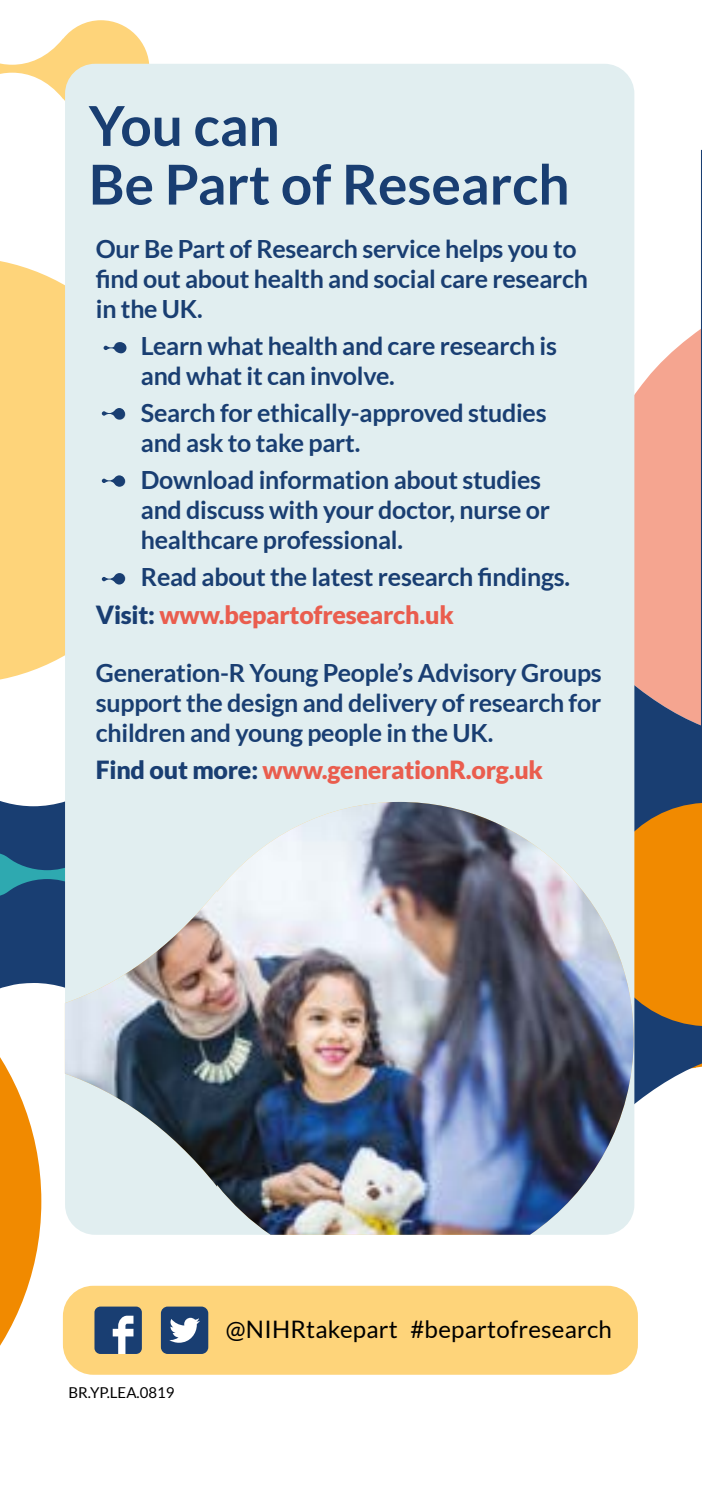
<style>
.page{position:relative;width:702px;height:1489px;background:#fff}
.page>*{position:absolute;margin:0;border:0;box-sizing:border-box;transform-origin:0 0}
.t1{font:700 55px/58.8px "Lato";color:#193e72}
.t2{font:700 25px/30px "Lato";letter-spacing:-.01em;color:#193e72}
.t3{font:900 25px "Lato";letter-spacing:-.01em;color:#ea5d4e}
.t4{font:24px "Lato";letter-spacing:.01em;color:#000}
.t5{font:15px "Lato";color:#000}
.s1{font-weight:900}
.s2{font-weight:900;color:#ea5d4e}
.s3{color:#193e72}
</style>
<div class="page">
<div style="left:0;top:261px;width:65px;height:331px;background:#fed47a"></div>
<svg style="left:634px;top:328px;width:67px;height:264px;background:#f5af9d"></svg>
<svg style="left:0;top:592px;width:702px;height:604px"></svg>
<svg style="left:701px;top:150px;width:1px;height:653px"></svg>
<svg style="left:0;top:20px;width:149px;height:81px"></svg>
<svg style="left:634px;top:803px;width:68px;height:222px;background:#df840a"></svg>
<div style="left:63px;top:1285px;width:575px;height:89px;background:#fed47a;border-radius:30px"></div>
<div style="left:161px;top:1306px;width:47px;height:47px;background:#193e72;border-radius:7px"></div>
<svg style="left:0;top:820px;width:200px;height:555px"></svg>
<div style="left:65px;top:64px;width:569px;height:1170px;background:#e1eef0;border-radius:30px"></div>
<img style="left:65px;top:802px;width:568px;height:432px">
<svg style="left:101px;top:573px;width:24px;height:11px"></svg>
<svg style="left:104px;top:342px;width:22px;height:11px"></svg>
<svg style="left:102px;top:408px;width:23px;height:11px"></svg>
<svg style="left:102px;top:475px;width:23px;height:11px"></svg>
<h1 class="t1" style="left:89px;top:96px;width:482px">You can<br>Be Part of Research</h1>
<p class="t2" style="left:96px;top:233px;width:493px">Our Be Part of Research service helps you to find out about health and social care research in the UK.</p>
<p class="t2" style="left:141px;top:330px;width:417px;text-indent:-28px">• Learn what health and care research is and what it can involve.</p>
<p class="t2" style="left:141px;top:398px;width:407px;text-indent:-28px">• Search for ethically-approved studies and ask to take part.</p>
<p class="t2" style="left:141px;top:465px;width:410px;text-indent:-28px">• Download information about studies and discuss with your doctor, nurse or healthcare professional.</p>
<p class="t2" style="left:96px;top:558px;width:475px;line-height:37px;text-indent:17px">• Read about the latest research findings.<br><span class="s1">Visit:</span> <span class="s2">www.bepartofresearch.uk</span></p>
<p class="t2" style="left:96px;top:657px;width:507px;text-align:justify">Generation-R Young People’s Advisory Groups support the design and delivery of research for children and young people in the UK.</p>
<p class="t3" style="left:96px;top:755px;width:448px"><span class="s3">Find out more:</span> www.generationR.org.uk</p>
<p class="t5" style="left:69px;top:1383px;width:107px">BR.YP.LEA.0819</p>
<p class="t4" style="left:226px;top:1315px;width:387px">@NIHRtakepart #bepartofresearch</p>
</div>
